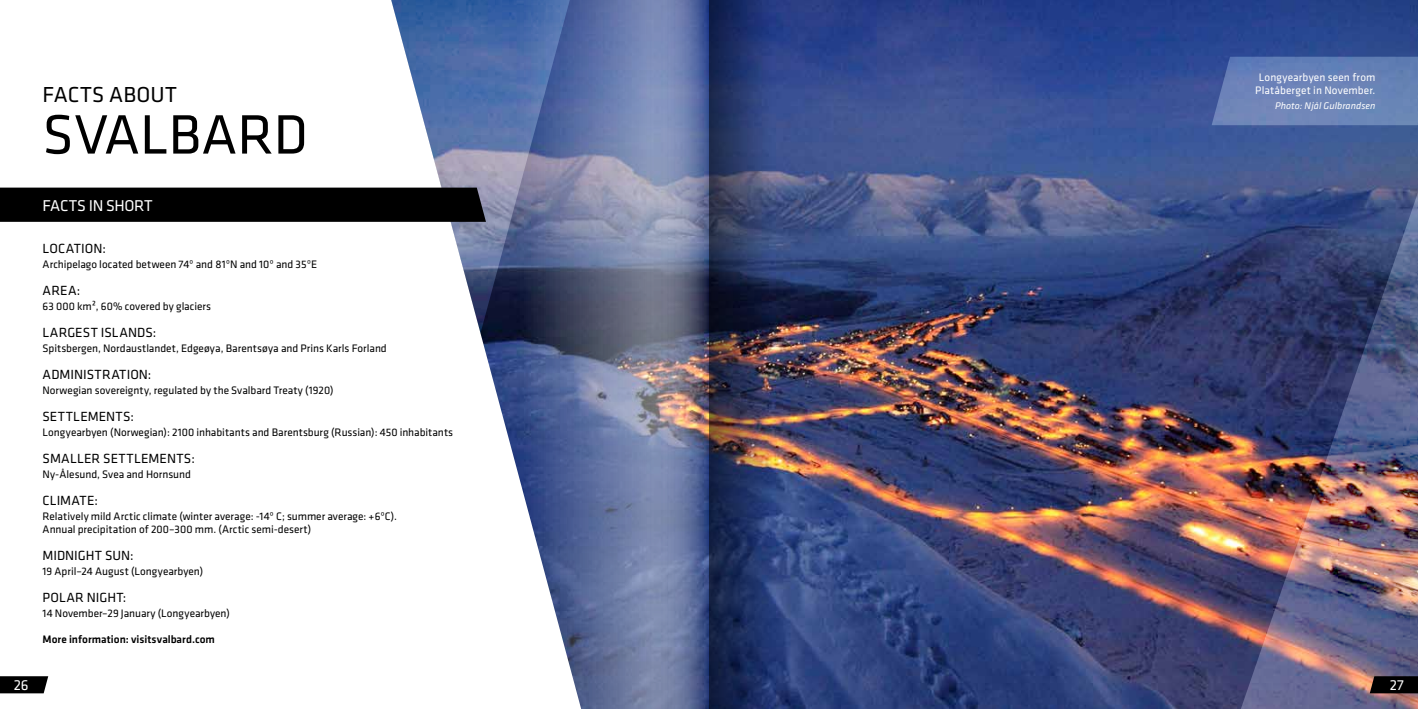
<style>
.page{position:relative;width:1418px;height:709px;background:#fff}
.page>*{position:absolute;margin:0;border:0;box-sizing:border-box;transform-origin:0 0}
.t1{font:57.5px "Klavika Basic";color:#000}
.t2{font:22.5px "Klavika Basic";letter-spacing:.01em;color:#000}
.t3{font:16.25px "Klavika Basic";letter-spacing:-.025em;color:#fff}
.t4{font:15px "Klavika Basic";color:#fff}
.t5{font:13.75px "Klavika Basic";letter-spacing:.005em;color:#000}
.t6{font:11.25px/13.1px "Klavika Basic";color:#000}
.t7{font:11.25px/13.5px "Klavika Basic";letter-spacing:.015em;color:#fff;text-align:center}
.t8{font:500 11.25px "Klavika Basic";color:#000}
.t9{font:italic 10px "Klavika Basic";letter-spacing:.005em;color:#fff}
</style>
<div class="page">
<img style="left:480px;top:0;width:937px;height:709px">
<svg style="left:296px;top:0;width:200px;height:333px"></svg>
<img style="left:1084px;top:151px;width:333px;height:558px">
<div style="left:0;top:188px;width:486px;height:34px;background:#000"></div>
<svg style="left:0;top:676px;width:48px;height:17px"></svg>
<svg style="left:1369px;top:676px;width:48px;height:17px"></svg>
<svg style="left:1211px;top:57px;width:206px;height:68px;background:#6780b5"></svg>
<svg style="left:496px;top:0;width:213px;height:709px;background:#737fa3"></svg>
<img style="left:709px;top:0;width:147px;height:709px">
<h2 class="t2" style="left:43px;top:80px;width:136px">FACTS ABOUT</h2>
<h1 class="t1" style="left:43px;top:97px;width:267px">SVALBARD</h1>
<h3 class="t3" style="left:43px;top:195px;width:112px">FACTS IN SHORT</h3>
<p class="t5" style="left:43px;top:239px;width:65px">LOCATION:</p>
<p class="t6" style="left:43px;top:257px;width:276px">Archipelago located between 74º and 81ºN and 10º and 35ºE</p>
<p class="t5" style="left:43px;top:281px;width:39px">AREA:</p>
<p class="t6" style="left:43px;top:299px;width:170px">63 000 km², 60% covered by glaciers</p>
<p class="t5" style="left:43px;top:323px;width:115px">LARGEST ISLANDS:</p>
<p class="t6" style="left:43px;top:341px;width:346px">Spitsbergen, Nordaustlandet, Edgeøya, Barentsøya and Prins Karls Forland</p>
<p class="t5" style="left:43px;top:365px;width:110px">ADMINISTRATION:</p>
<p class="t6" style="left:43px;top:383px;width:292px">Norwegian sovereignty, regulated by the Svalbard Treaty (1920)</p>
<p class="t5" style="left:43px;top:407px;width:93px">SETTLEMENTS:</p>
<p class="t6" style="left:43px;top:425px;width:412px">Longyearbyen (Norwegian): 2100 inhabitants and Barentsburg (Russian): 450 inhabitants</p>
<p class="t5" style="left:43px;top:449px;width:154px">SMALLER SETTLEMENTS:</p>
<p class="t6" style="left:43px;top:467px;width:150px">Ny-Ålesund, Svea and Hornsund</p>
<p class="t5" style="left:43px;top:491px;width:57px">CLIMATE:</p>
<p class="t6" style="left:43px;top:509px;width:356px">Relatively mild Arctic climate (winter average: -14º C; summer average: +6ºC).<br>Annual precipitation of 200–300 mm. (Arctic semi-desert)</p>
<p class="t5" style="left:43px;top:546px;width:93px">MIDNIGHT SUN:</p>
<p class="t6" style="left:43px;top:564px;width:162px">19 April–24 August (Longyearbyen)</p>
<p class="t5" style="left:43px;top:588px;width:85px">POLAR NIGHT:</p>
<p class="t6" style="left:43px;top:606px;width:189px">14 November–29 January (Longyearbyen)</p>
<p class="t8" style="left:43px;top:632px;width:174px">More information: visitsvalbard.com</p>
<p class="t7" style="left:1255px;top:70px;width:122px">Longyearbyen seen from<br>Platåberget in November.</p>
<p class="t9" style="left:1275px;top:100px;width:102px">Photo: Njål Gulbrandsen</p>
<h3 class="t4" style="left:14px;top:675px;width:16px">26</h3>
<h3 class="t4" style="left:1389px;top:675px;width:15px">27</h3>
</div>
